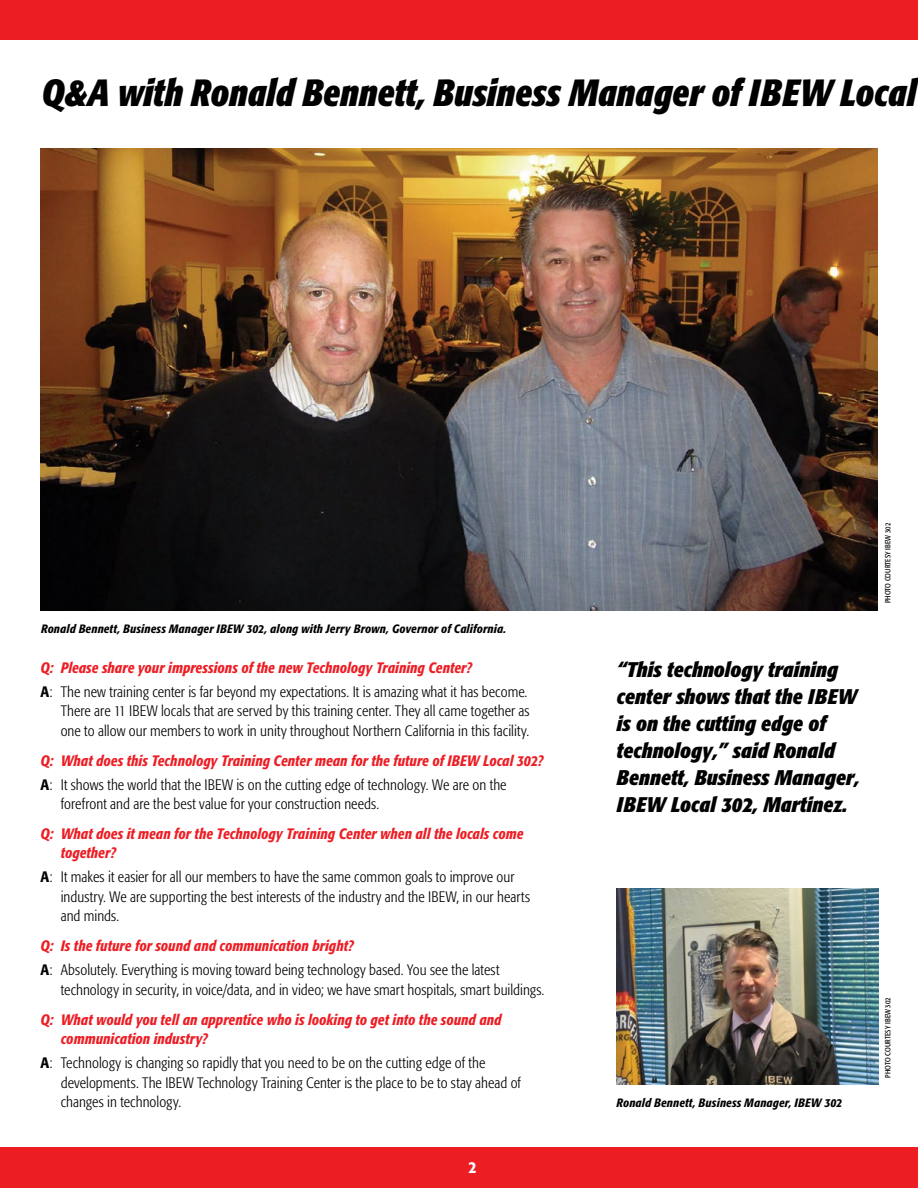
<style>
.page{position:relative;width:918px;height:1188px;background:#fff}
.page>*{position:absolute;margin:0;border:0;box-sizing:border-box;transform-origin:0 0}
.t1{font:italic 700 condensed 37.5px "Formata";color:#000;scale:.95 1}
.t2{font:italic 700 condensed 21px/27px "Formata";color:#000}
.t3{font:500 condensed 16.5px "Formata";color:#fff}
.t4{font:300 condensed 15px/19.5px "Formata";letter-spacing:.005em;color:#000}
.t5{font:italic 500 condensed 15px/19.5px "Formata";letter-spacing:.01em;color:#ed1d24;scale:.96 1}
.t6{font:italic 500 condensed 12px "Formata";letter-spacing:.02em;color:#000}
.t7{font:condensed 7.5px "Formata";color:#000}
.s1{font-weight:500;font-style:italic;color:#ed1d24}
.s2{font-weight:500}
.s3{font-style:normal;color:#000}
.s4{font-weight:300;font-style:normal;color:#000}
</style>
<div class="page">
<div style="left:0;top:1148px;width:918px;height:40px;background:#ed1d24"></div>
<div style="left:0;top:0;width:918px;height:40px;background:#ed1d24"></div>
<img style="left:40px;top:148px;width:838px;height:462px">
<img style="left:616px;top:888px;width:262px;height:196px">
<h1 class="t1" style="left:41px;top:70px;width:923px">Q&amp;A with Ronald Bennett, Business Manager of IBEW Local</h1>
<p class="t6" style="left:41px;top:621px;width:467px">Ronald Bennett, Business Manager IBEW 302, along with Jerry Brown, Governor of California.</p>
<p class="t4" style="left:41px;top:655px;width:488px;line-height:24px"><span class="s1">QQ: Please share your impressions of the new Technology Training Center?<br></span><span class="s2">A</span>A: The new training center is far beyond my expectations. It is amazing what it has become.</p>
<p class="t4" style="left:61px;top:701px;width:470px">There are 11 IBEW locals that are served by this training center. They all came together as one to allow our members to work in unity throughout Northern California in this facility.</p>
<p class="t5" style="left:41px;top:748px;width:525px;line-height:24px">QQ: What does this Technology Training Center mean for the future of IBEW Local 302?<br><span class="s3">A</span><span class="s4">A: It shows the world that the IBEW is on the cutting edge of technology. We are on the</span></p>
<p class="t4" style="left:61px;top:794px;width:320px">forefront and are the best value for your construction needs.</p>
<p class="t5" style="left:61px;top:824px;width:483px;text-indent:-20px">QQ: What does it mean for the Technology Training Center when all the locals come together?</p>
<p class="t4" style="left:61px;top:867px;width:471px;text-indent:-20px"><span class="s2">A</span>A: It makes it easier for all our members to have the same common goals to improve our industry. We are supporting the best interests of the industry and the IBEW, in our hearts and minds.</p>
<p class="t4" style="left:41px;top:934px;width:460px;line-height:24px"><span class="s1">QQ: Is the future for sound and communication bright?<br></span><span class="s2">A</span>A: Absolutely. Everything is moving toward being technology based. You see the latest</p>
<p class="t4" style="left:61px;top:980px;width:485px">technology in security, in voice/data, and in video; we have smart hospitals, smart buildings.</p>
<p class="t5" style="left:61px;top:1009px;width:460px;text-indent:-20px">QQ: What would you tell an apprentice who is looking to get into the sound and communication industry?</p>
<p class="t4" style="left:61px;top:1053px;width:462px;text-indent:-20px"><span class="s2">A</span>A: Technology is changing so rapidly that you need to be on the cutting edge of the developments. The IBEW Technology Training Center is the place to be to stay ahead of changes in technology.</p>
<p class="t3" style="left:469px;top:1157px;width:9px">2</p>
<h2 class="t2" style="left:616px;top:656px;width:244px">“This technology training center shows that the IBEW is on the cutting edge of technology,” said Ronald<br>Bennett, Business Manager,<br>IBEW Local 302, Martinez.</h2>
<p class="t7" style="left:883px;top:603px;width:82px;rotate:-90deg">PHOTO COURTESY IBEW 302</p>
<p class="t6" style="left:616px;top:1096px;width:227px">Ronald Bennett, Business Manager, IBEW 302</p>
<p class="t7" style="left:883px;top:1078px;width:82px;rotate:-90deg">PHOTO COURTESY IBEW 302</p>
</div>
